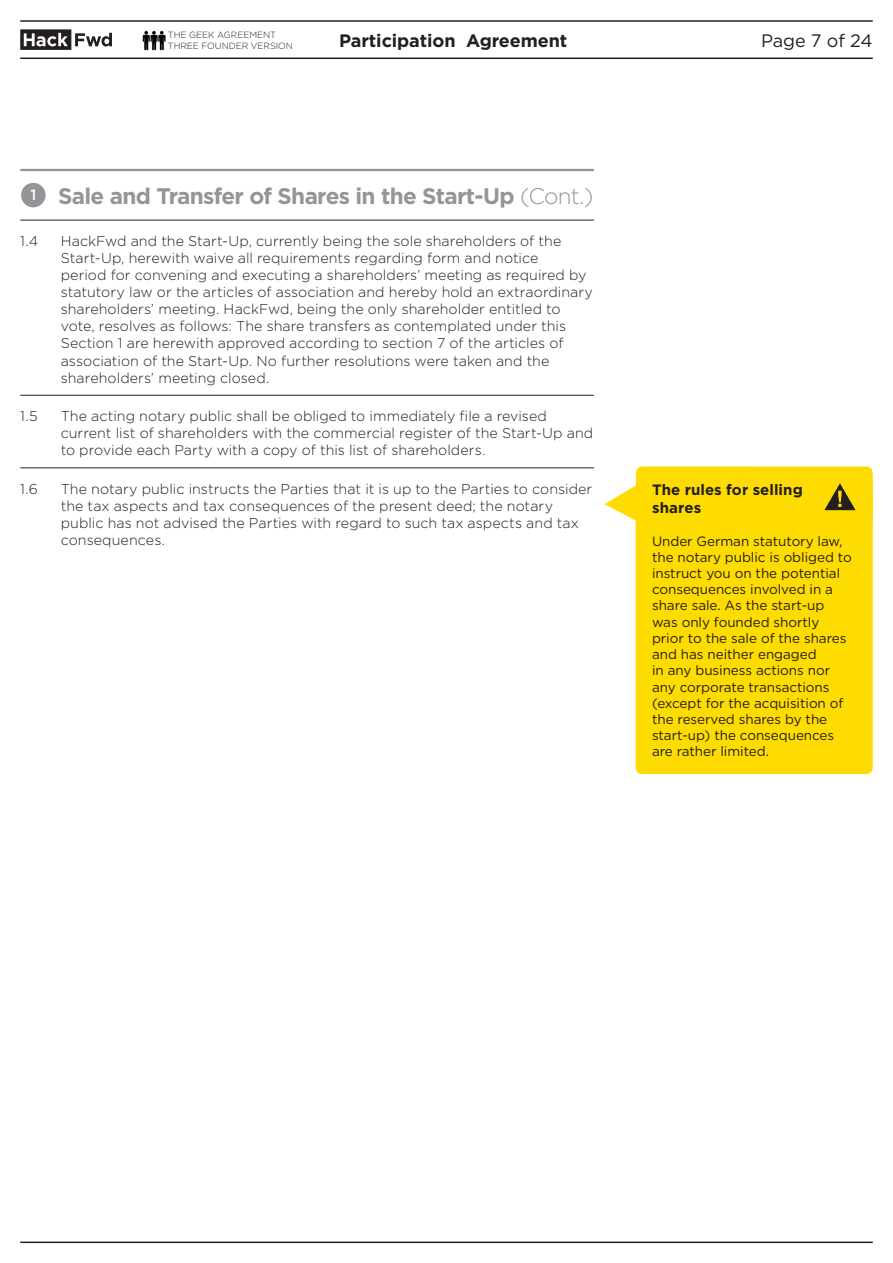
<style>
.page{position:relative;width:893px;height:1263px;background:#fff}
.page>*{position:absolute;margin:0;border:0;box-sizing:border-box;transform-origin:0 0}
.t1{font:700 22.5px "Gotham";letter-spacing:-.03em;color:#939598}
.t2{font:700 18px "Gotham";letter-spacing:-.005em;color:#231f20}
.t3{font:18px "Gotham";letter-spacing:-.005em;color:#231f20}
.t4{font:700 15px/18px "Gotham";letter-spacing:.005em;color:#231f20}
.t5{font:500 15px "Gotham";color:#fff}
.t6{font:300 14.25px/17.1px "Gotham";letter-spacing:-.005em;color:#231f20}
.t7{font:13.5px/16.2px "Gotham";letter-spacing:-.005em;color:#231f20}
.t8{font:300 9px/10.8px "Gotham";letter-spacing:-.005em;color:#231f20}
.s1{font-weight:300}
</style>
<div class="page">
<hr style="left:20px;top:1241px;width:853px;height:2px;background:#231f20">
<svg style="left:20px;top:29px;width:92px;height:21px"></svg>
<hr style="left:20px;top:20px;width:853px;height:2px;background:#231f20">
<hr style="left:20px;top:58px;width:853px;height:1px;background:#231f20">
<img style="left:143px;top:31px;width:22px;height:20px">
<div style="left:22px;top:184px;width:23px;height:23px;background:#939598;border-radius:50%"></div>
<div style="left:21px;top:183px;width:25px;height:24px;border:1px solid #939598;border-radius:50%"></div>
<hr style="left:20px;top:220px;width:574px;height:1px;background:#231f20">
<hr style="left:20px;top:395px;width:574px;height:1px;background:#231f20">
<hr style="left:20px;top:468px;width:574px;height:1px;background:#231f20">
<hr style="left:20px;top:169px;width:574px;height:2px;background:#939598">
<div style="left:636px;top:466px;width:237px;height:308px;background:#ffdc01;border-radius:6px"></div>
<svg style="left:604px;top:483px;width:269px;height:38px"></svg>
<p class="t8" style="left:168px;top:30px;width:125px">The geek agreement<br>Three Foun der version</p>
<p class="t2" style="left:339px;top:28px;width:230px">Participation Agreement</p>
<p class="t3" style="left:761px;top:29px;width:113px">Page 7 of 24</p>
<h1 class="t1" style="left:58px;top:181px;width:537px">Sale and Transfer of Shares in the Start-Up <span class="s1">(Cont.)</span></h1>
<p class="t5" style="left:30px;top:185px;width:7px">1</p>
<p class="t6" style="left:20px;top:232px;width:30px">1.4 H</p>
<p class="t6" style="left:61px;top:232px;width:534px;text-indent:11px">ackFwd and the Start-U p, currently being the sole shareholders of the Start-U p, herewith waive all requirements regarding form and notice<br>period for convening and executing a shareholders’ meeting as required by statutory law or the articles of association and hereby hold an extraordinary shareholders’ meeting. HackFwd, being the only shareholder entitled to vote, resolves as follows: The share transfers as contemplated under this Section 1 are herewith approved according to section 7 of the articles of association of the Start-U p. No further resolutions were taken and the shareholders’ meeting closed.</p>
<p class="t6" style="left:20px;top:407px;width:19px">1.5</p>
<p class="t6" style="left:61px;top:407px;width:534px">The acting notary public shall be obliged to immediately file a revised current list of shareholders with the commercial register of the Start-U p and to provide each Party with a copy of this list of shareholders.</p>
<p class="t6" style="left:20px;top:480px;width:19px">1.6</p>
<p class="t6" style="left:61px;top:480px;width:533px">The notary public instructs the Parties that it is up to the Parties to consider the tax aspects and tax consequences of the present deed; the notary public has not advised the Parties with regard to such tax aspects and tax consequences.</p>
<p class="t4" style="left:652px;top:481px;width:152px">The rules for selling shares</p>
<p class="t7" style="left:652px;top:532px;width:201px">Under German statutory law, the notary public is obliged to instruct you on the potential consequences involved in a share sale. As the start-up was only founded shortly prior to the sale of the shares and has neither engaged<br>in any business actions nor any corporate transactions (except for the acquisition of the reserved shares by the start-up) the consequences are rather limited.</p>
</div>
